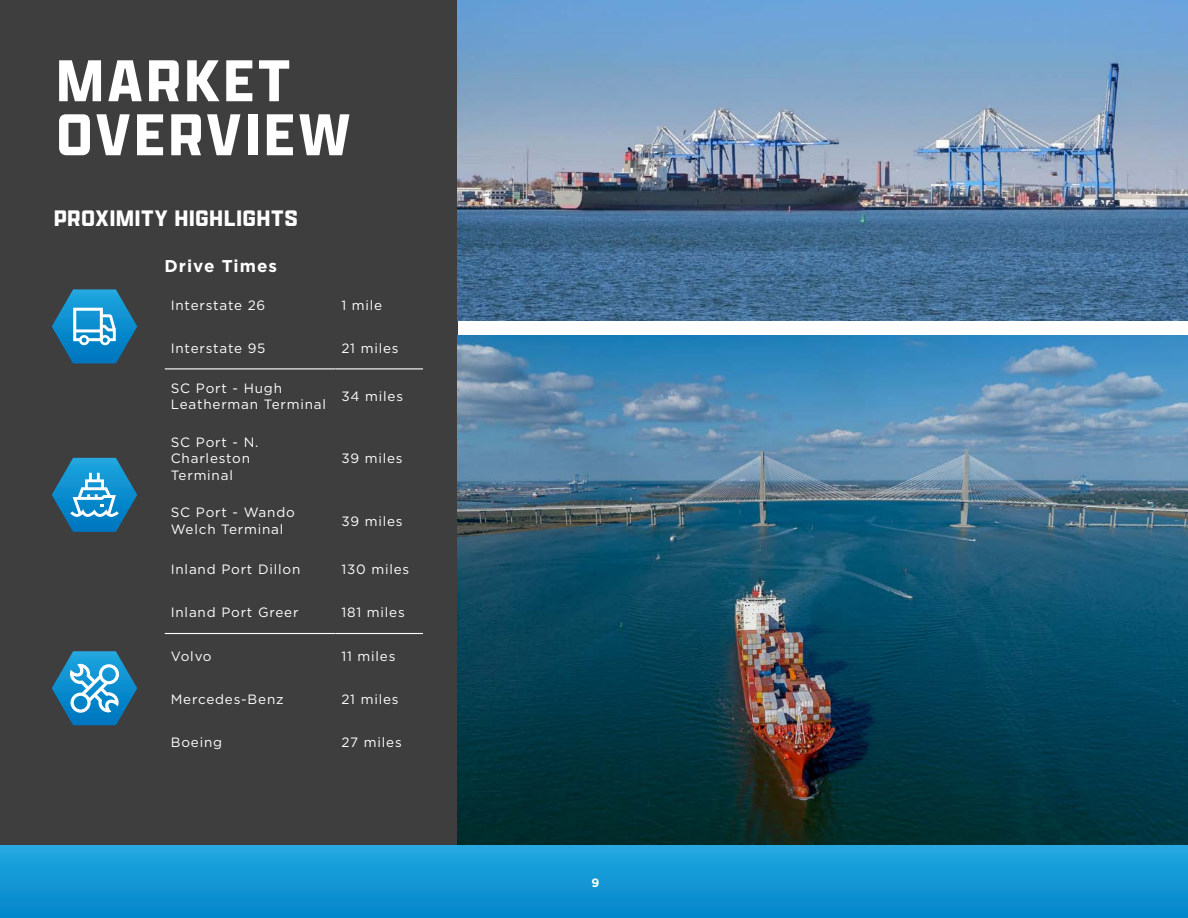
<style>
.page{position:relative;width:1188px;height:918px;background:#fff}
.page>*{position:absolute;margin:0;border:0;box-sizing:border-box;transform-origin:0 0}
.Page_headline{font:700 63px/54px "Apotek";letter-spacing:.07em;color:#fff}
.t1{font:700 24px "Apotek";letter-spacing:.04em;color:#fff}
.t2{font:700 17.1px "Gotham";letter-spacing:.06em;color:#fff}
.t3{font:13.5px/16.2px "Gotham";letter-spacing:.06em;color:#fff}
.t4{font:700 12px "Gotham";color:#fff}
</style>
<div class="page">
<div style="left:0;top:0;width:458px;height:845px;background:#3e3e3f"></div>
<hr style="left:165px;top:368px;width:170px;height:1px;background:#fff">
<hr style="left:335px;top:368px;width:88px;height:1px;background:#fff">
<hr style="left:165px;top:633px;width:170px;height:1px;background:#fff">
<hr style="left:335px;top:633px;width:88px;height:1px;background:#fff">
<svg style="left:52px;top:289px;width:85px;height:75px"></svg>
<svg style="left:52px;top:458px;width:85px;height:74px"></svg>
<svg style="left:52px;top:651px;width:85px;height:74px"></svg>
<img style="left:458px;top:336px;width:730px;height:509px">
<img style="left:458px;top:0;width:730px;height:321px">
<div style="left:0;top:845px;width:1188px;height:73px;background:linear-gradient(to bottom,#24a9e0,#0285ca)"></div>
<p class="Page_headline" style="left:57px;top:52px;width:294px">MARKET<br>OVERVIEW</p>
<p class="t1" style="left:54px;top:204px;width:245px">PROXIMITY HIGHLIGHTS</p>
<p class="t2" style="left:165px;top:255px;width:114px">Drive Times</p>
<p class="t3" style="left:171px;top:296px;width:96px">Interstate 26</p>
<p class="t3" style="left:341px;top:296px;width:42px">1 mile</p>
<p class="t3" style="left:171px;top:340px;width:96px">Interstate 95</p>
<p class="t3" style="left:341px;top:340px;width:59px">21 miles</p>
<p class="t3" style="left:171px;top:380px;width:113px">SC Port - Hugh</p>
<p class="t3" style="left:171px;top:396px;width:157px">Leatherman Terminal</p>
<p class="t3" style="left:341px;top:388px;width:63px">34 miles</p>
<p class="t3" style="left:171px;top:434px;width:89px">SC Port - N.<br>Charleston</p>
<p class="t3" style="left:171px;top:466px;width:64px">Terminal</p>
<p class="t3" style="left:171px;top:504px;width:126px">SC Port - Wando</p>
<p class="t3" style="left:171px;top:520px;width:114px">Welch Terminal</p>
<p class="t3" style="left:341px;top:450px;width:63px">39 miles</p>
<p class="t3" style="left:341px;top:512px;width:63px">39 miles</p>
<p class="t3" style="left:171px;top:561px;width:131px">Inland Port Dillon</p>
<p class="t3" style="left:341px;top:561px;width:69px">130 miles</p>
<p class="t3" style="left:171px;top:604px;width:129px">Inland Port Greer</p>
<p class="t3" style="left:341px;top:604px;width:65px">181 miles</p>
<p class="t3" style="left:171px;top:647px;width:42px">Volvo</p>
<p class="t3" style="left:341px;top:647px;width:56px">11 miles</p>
<p class="t3" style="left:171px;top:691px;width:114px">Mercedes-Benz</p>
<p class="t3" style="left:341px;top:691px;width:59px">21 miles</p>
<p class="t3" style="left:171px;top:734px;width:53px">Boeing</p>
<p class="t3" style="left:341px;top:734px;width:62px">27 miles</p>
<p class="t4" style="left:592px;top:875px;width:9px">9</p>
</div>
